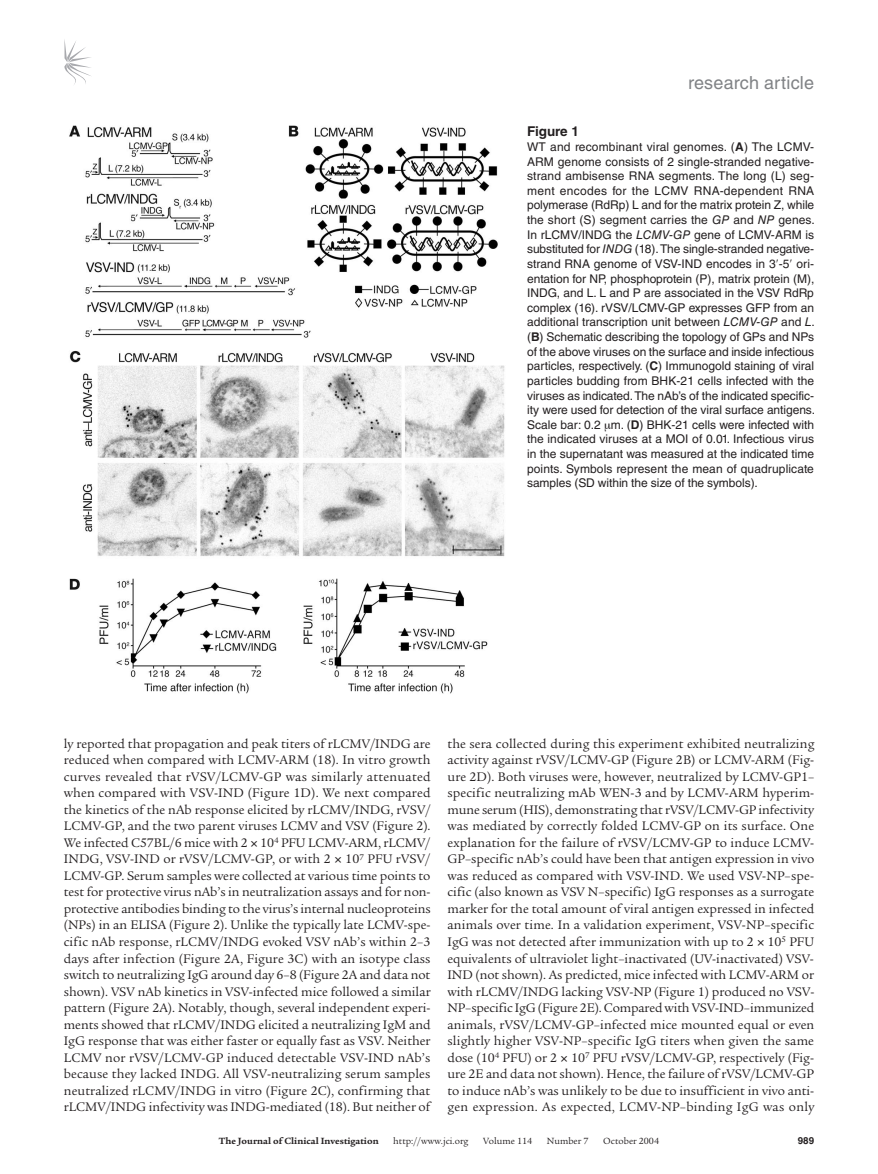
<style>
.page{position:relative;width:878px;height:1174px;background:#fff}
.page>*{position:absolute;margin:0;border:0;box-sizing:border-box;transform-origin:0 0}
.t1{font:18px "Helvetica LT Std";letter-spacing:.01em;color:#808285}
.t2{font:13.5px/16.5px "Legacy Serif Std";color:#231f20;text-align:justify}
.t3{font:700 13.5px "Helvetica LT Std";color:#231f20}
.t4{font:12px/14.5px "Helvetica LT Std";letter-spacing:-.005em;color:#231f20;text-align:justify}
.t5{font:9.75px "Legacy Serif Std";color:#231f20}
.t6{font:700 9.75px "Legacy Serif Std";color:#231f20}
.t7{font:700 9.75px "Helvetica LT Std";color:#231f20}
.s1{font-weight:700}
.s2{font-style:italic}
</style>
<div class="page">
<svg style="left:64px;top:39px;width:27px;height:46px"></svg>
<img style="left:69px;top:125px;width:436px;height:569px">
<h1 class="t1" style="left:688px;top:72px;width:127px">research article</h1>
<p class="t3" style="left:527px;top:123px;width:53px">Figure 1</p>
<p class="t4" style="left:527px;top:139px;width:289px">WT and recombinant viral genomes. (<span class="s1">A</span>) The LCMV-ARM genome consists of 2 single-stranded negative&shy;strand ambisense RNA segments. The long (L) seg&shy;ment encodes for the LCMV RNA-dependent RNA polymerase (RdRp) L and for the matrix protein Z, while the short (S) segment carries the <span class="s2">GP</span> and <span class="s2">NP</span> genes.<br>In rLCMV/INDG the <span class="s2">LCMV-GP</span> gene of LCMV-ARM is substituted for <span class="s2">INDG</span> (18). The single-stranded negative&shy;strand RNA genome of VSV-IND encodes in 3 -5 ori&shy;entation for NP, phosphoprotein (P), matrix protein (M), INDG, and L. L and P are associated in the VSV RdRp complex (16). rVSV/LCMV-GP expresses GFP from an additional transcription unit between <span class="s2">LCMV-GP</span> and <span class="s2">L</span>. (<span class="s1">B</span>) Schematic describing the topology of GPs and NPs of the above viruses on the surface and inside infectious particles, respectively. (<span class="s1">C</span>) Immunogold staining of viral particles budding from BHK-21 cells infected with the viruses as indicated. The nAb’s of the indicated specific&shy;ity were used for detection of the viral surface antigens.<br>Scale bar: 0.2 m. (<span class="s1">D</span>) BHK-21 cells were infected with the indicated viruses at a MOI of 0.01. Infectious virus in the supernatant was measured at the indicated time points. Symbols represent the mean of quadruplicate samples (SD within the size of the symbols).</p>
<p class="t2" style="left:64px;top:735px;width:368px">ly reported that propagation and peak titers of rLCMV/INDG are reduced when compared with LCMV-ARM (18). In vitro growth curves revealed that rVSV/LCMV-GP was similarly attenuated when compared with VSV-IND (Figure 1D). We next compared the kinetics of the nAb response elicited by rLCMV/INDG, rVSV/ LCMV-GP, and the two parent viruses LCMV and VSV (Figure 2).<br>We infected C57BL/6 mice with 2 10<sup>4</sup> PFU LCMV-ARM, rLCMV/ INDG, VSV-IND or rVSV/LCMV-GP, or with 2 10<sup>7</sup> PFU rVSV/ LCMV-GP. Serum samples were collected at various time points to test for protective virus nAb’s in neutralization assays and for non&shy;protective antibodies binding to the virus’s internal nucleoproteins (NPs) in an ELISA (Figure 2). Unlike the typically late LCMV-spe&shy;cific nAb response, rLCMV/INDG evoked VSV nAb’s within 2–3 days after infection (Figure 2A, Figure 3C) with an isotype class switch to neutralizing IgG around day 6–8 (Figure 2A and data not shown). VSV nAb kinetics in VSV-infected mice followed a similar pattern (Figure 2A). Notably, though, several independent experi&shy;ments showed that rLCMV/INDG elicited a neutralizing IgM and IgG response that was either faster or equally fast as VSV. Neither LCMV nor rVSV/LCMV-GP induced detectable VSV-IND nAb’s because they lacked INDG. All VSV-neutralizing serum samples neutralized rLCMV/INDG in vitro (Figure 2C), confirming that rLCMV/INDG infectivity was INDG-mediated (18). But neither of</p>
<p class="t2" style="left:447px;top:735px;width:368px">the sera collected during this experiment exhibited neutralizing activity against rVSV/LCMV-GP (Figure 2B) or LCMV-ARM (Fig&shy;ure 2D). Both viruses were, however, neutralized by LCMV-GP1– specific neutralizing mAb WEN-3 and by LCMV-ARM hyperim&shy;mune serum (HIS), demonstrating that rVSV/LCMV-GP infectivity was mediated by correctly folded LCMV-GP on its surface. One explanation for the failure of rVSV/LCMV-GP to induce LCMV-GP–specific nAb’s could have been that antigen expression in vivo was reduced as compared with VSV-IND. We used VSV-NP–spe&shy;cific (also known as VSV N–specific) IgG responses as a surrogate marker for the total amount of viral antigen expressed in infected animals over time. In a validation experiment, VSV-NP–specific IgG was not detected after immunization with up to 2 10<sup>5</sup> PFU equivalents of ultraviolet light–inactivated (UV-inactivated) VSV-IND (not shown). As predicted, mice infected with LCMV-ARM or with rLCMV/INDG lacking VSV-NP (Figure 1) produced no VSV-NP–specific IgG (Figure 2E). Compared with VSV-IND–immunized animals, rVSV/LCMV-GP–infected mice mounted equal or even slightly higher VSV-NP–specific IgG titers when given the same dose (10<sup>4</sup> PFU) or 2 10<sup>7</sup> PFU rVSV/LCMV-GP, respectively (Fig&shy;ure 2E and data not shown). Hence, the failure of rVSV/LCMV-GP to induce nAb’s was unlikely to be due to insufficient in vivo anti&shy;gen expression. As expected, LCMV-NP–binding IgG was only</p>
<p class="t6" style="left:219px;top:1135px;width:161px">The Journal of Clinical Investigation</p>
<p class="t5" style="left:393px;top:1135px;width:77px">http://www.jci.org</p>
<p class="t5" style="left:483px;top:1135px;width:50px">Volume 114</p>
<p class="t5" style="left:547px;top:1135px;width:43px">Number 7</p>
<p class="t5" style="left:603px;top:1135px;width:57px">October 2004</p>
<p class="t7" style="left:797px;top:1134px;width:18px">989</p>
</div>
